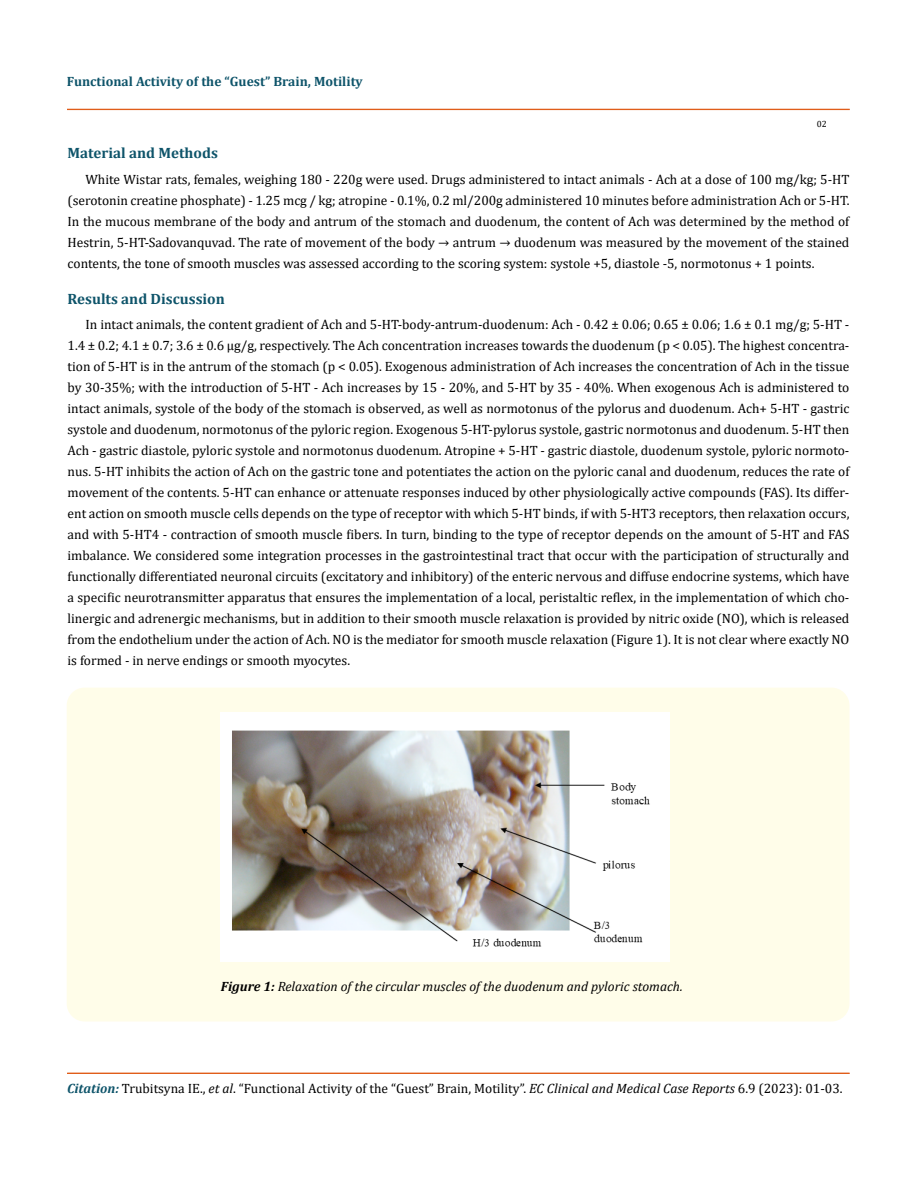
<style>
.page{position:relative;width:917px;height:1188px;background:#fff}
.page>*{position:absolute;margin:0;border:0;box-sizing:border-box;transform-origin:0 0}
.t1{font:700 15px "Cambria";color:#0e546a}
.t2{font:13.5px/21px "Cambria";color:#000;text-align:justify}
.t3{font:italic 13.5px "Cambria";color:#000}
.t4{font:700 13.5px "Cambria";color:#0e546a}
.t5{font:9px "Cambria";color:#000}
.s1{font-weight:700}
.s2{font-weight:700;font-style:italic;color:#0e546a}
.s3{font-style:italic}
</style>
<div class="page">
<div style="left:67px;top:109px;width:782px;height:1px;border:1px solid #e05d1a"></div>
<div style="left:67px;top:1073px;width:782px;height:1px;border:1px solid #e05d1a"></div>
<div style="left:67px;top:688px;width:782px;height:334px;background:#fffde9;border-radius:18px"></div>
<img style="left:220px;top:712px;width:449px;height:250px">
<p class="t4" style="left:67px;top:72px;width:297px">Functional Activity of the “Guest” Brain, Motility</p>
<p class="t5" style="left:816px;top:118px;width:11px">02</p>
<p class="t1" style="left:68px;top:143px;width:152px">Material and Methods</p>
<p class="t2" style="left:68px;top:169px;width:783px;text-indent:18px">White Wistar rats, females, weighing 180 - 220g were used. Drugs administered to intact animals - Ach at a dose of 100 mg/kg; 5-HT (serotonin creatine phosphate) - 1.25 mcg / kg; atropine - 0.1%, 0.2 ml/200g administered 10 minutes before administration Ach or 5-HT.<br>In the mucous membrane of the body and antrum of the stomach and duodenum, the content of Ach was determined by the method of Hestrin, 5-HT-Sadovanquvad. The rate of movement of the body → antrum → duodenum was measured by the movement of the stained contents, the tone of smooth muscles was assessed according to the scoring system: systole +5, diastole -5, normotonus + 1 points.</p>
<p class="t1" style="left:68px;top:288px;width:159px">Results and Discussion</p>
<p class="t2" style="left:68px;top:314px;width:783px;text-indent:18px">In intact animals, the content gradient of Ach and 5-HT-body-antrum-duodenum: Ach - 0.42 ± 0.06; 0.65 ± 0.06; 1.6 ± 0.1 mg/g; 5-HT - 1.4 ± 0.2; 4.1 ± 0.7; 3.6 ± 0.6 µg/g, respectively. The Ach concentration increases towards the duodenum (p &lt; 0.05). The highest concentra&shy;tion of 5-HT is in the antrum of the stomach (p &lt; 0.05). Exogenous administration of Ach increases the concentration of Ach in the tissue by 30-35%; with the introduction of 5-HT - Ach increases by 15 - 20%, and 5-HT by 35 - 40%. When exogenous Ach is administered to intact animals, systole of the body of the stomach is observed, as well as normotonus of the pylorus and duodenum. Ach+ 5-HT - gastric systole and duodenum, normotonus of the pyloric region. Exogenous 5-HT-pylorus systole, gastric normotonus and duodenum. 5-HT then Ach - gastric diastole, pyloric systole and normotonus duodenum. Atropine + 5-HT - gastric diastole, duodenum systole, pyloric normoto&shy;nus. 5-HT inhibits the action of Ach on the gastric tone and potentiates the action on the pyloric canal and duodenum, reduces the rate of movement of the contents. 5-HT can enhance or attenuate responses induced by other physiologically active compounds (FAS). Its differ&shy;ent action on smooth muscle cells depends on the type of receptor with which 5-HT binds, if with 5-HT3 receptors, then relaxation occurs, and with 5-HT4 - contraction of smooth muscle fibers. In turn, binding to the type of receptor depends on the amount of 5-HT and FAS imbalance. We considered some integration processes in the gastrointestinal tract that occur with the participation of structurally and functionally differentiated neuronal circuits (excitatory and inhibitory) of the enteric nervous and diffuse endocrine systems, which have a specific neurotransmitter apparatus that ensures the implementation of a local, peristaltic reflex, in the implementation of which cho&shy;linergic and adrenergic mechanisms, but in addition to their smooth muscle relaxation is provided by nitric oxide (NO), which is released from the endothelium under the action of Ach. NO is the mediator for smooth muscle relaxation (Figure 1). It is not clear where exactly NO is formed - in nerve endings or smooth myocytes.</p>
<p class="t3" style="left:221px;top:976px;width:463px"><span class="s1">Figure 1:</span> Relaxation of the circular muscles of the duodenum and pyloric stomach.</p>
<p class="t2" style="left:67px;top:1078px;width:777px"><span class="s2">Citation:</span> Trubitsyna IE., <span class="s3">et al</span>. “Functional Activity of the “Guest” Brain, Motility”. <span class="s3">EC Clinical and Medical Case Reports</span> 6.9 (2023): 01-03.</p>
</div>
